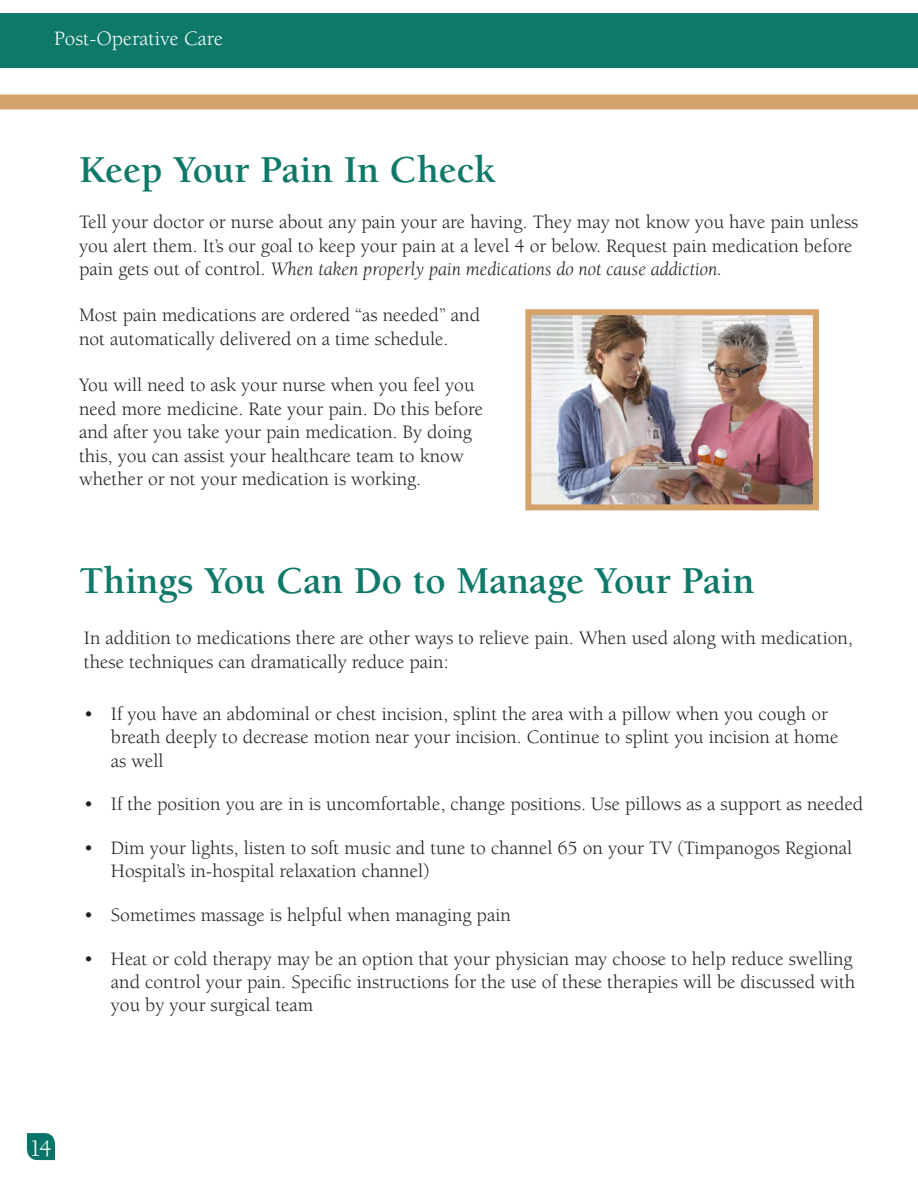
<style>
.page{position:relative;width:918px;height:1188px;background:#fff}
.page>*{position:absolute;margin:0;border:0;box-sizing:border-box;transform-origin:0 0}
.t1{font:700 39px "Berkeley";color:#0e7969}
.t2{font:24px "Berkeley";color:#fff}
.t3{font:21px "Berkeley";color:#fff}
.t4{font:19.5px/23.4px "Berkeley";color:#231f20}
.s1{font-style:italic}
</style>
<div class="page">
<div style="left:0;top:13px;width:918px;height:55px;background:#0e7969"></div>
<div style="left:0;top:94px;width:918px;height:16px;background:#d4a36b"></div>
<img style="left:532px;top:316px;width:280px;height:187px">
<div style="left:525px;top:309px;width:294px;height:201px;border:6px solid #d4a36b"></div>
<svg style="left:27px;top:1133px;width:28px;height:27px"></svg>
<p class="t3" style="left:54px;top:27px;width:170px">Post-Operative Care</p>
<p class="t1" style="left:79px;top:149px;width:417px">Keep Your Pain In Check</p>
<p class="t4" style="left:79px;top:211px;width:781px">Tell your doctor or nurse about any pain your are having. They may not know you have pain unless you alert them. It’s our goal to keep your pain at a level 4 or below. Request pain medication before pain gets out of control. <span class="s1">When taken properly pain medications do not cause addiction.</span></p>
<p class="t4" style="left:79px;top:304px;width:403px">Most pain medications are ordered “as needed” and not automatically delivered on a time schedule.</p>
<p class="t4" style="left:79px;top:374px;width:405px">You will need to ask your nurse when you feel you need more medicine. Rate your pain. Do this before and after you take your pain medication. By doing this, you can assist your healthcare team to know whether or not your medication is working.</p>
<p class="t1" style="left:79px;top:560px;width:677px">Things You Can Do to Manage Your Pain</p>
<p class="t4" style="left:84px;top:627px;width:771px">In addition to medications there are other ways to relieve pain. When used along with medication, these techniques can dramatically reduce pain:</p>
<p class="t4" style="left:111px;top:702px;width:729px;text-indent:-27px">• If you have an abdominal or chest incision, splint the area with a pillow when you cough or breath deeply to decrease motion near your incision. Continue to splint you incision at home as well</p>
<p class="t4" style="left:84px;top:793px;width:781px">• If the position you are in is uncomfortable, change positions. Use pillows as a support as needed</p>
<p class="t4" style="left:111px;top:836px;width:743px;text-indent:-27px">• Dim your lights, listen to soft music and tune to channel 65 on your TV (Timpanogos Regional<br>Hospital’s in-hospital relaxation channel)</p>
<p class="t4" style="left:84px;top:904px;width:429px">• Sometimes massage is helpful when managing pain</p>
<p class="t4" style="left:111px;top:947px;width:746px;text-indent:-27px">• Heat or cold therapy may be an option that your physician may choose to help reduce swelling and control your pain. Specific instructions for the use of these therapies will be discussed with you by your surgical team</p>
<p class="t2" style="left:29px;top:1135px;width:24px">14</p>
</div>
